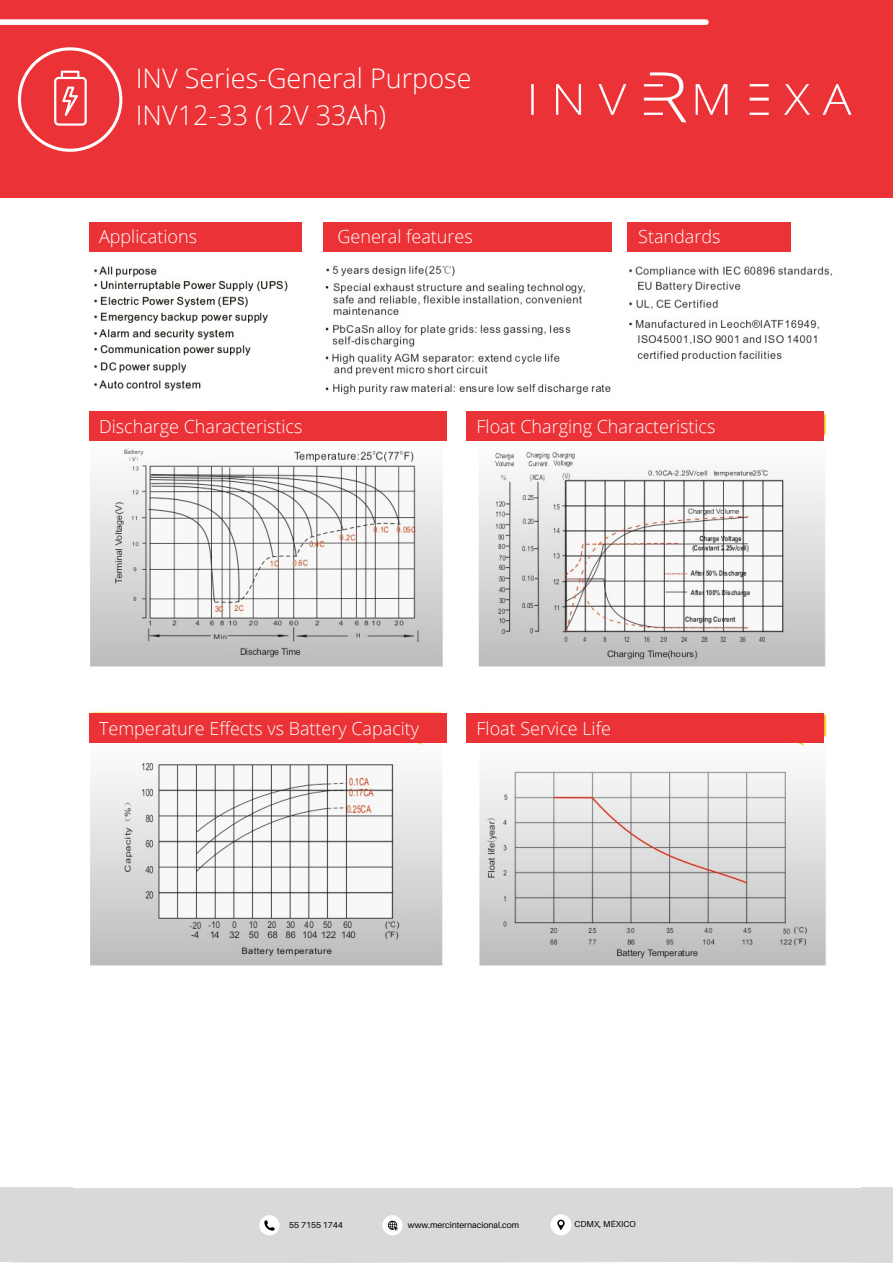
<style>
.page{position:relative;width:893px;height:1264px;background:#fff}
.page>*{position:absolute;margin:0;border:0;box-sizing:border-box;transform-origin:0 0}
.t1{font:300 27px "Open Sans";color:#fff}
.t2{font:300 18px "Open Sans";color:#fff}
.t3{font:8.55px "Aileron";color:#000}
</style>
<div class="page">
<img style="left:88px;top:222px;width:744px;height:744px">
<div style="left:0;top:0;width:892px;height:198px;background:#eb3237"></div>
<div style="left:73px;top:226px;width:767px;height:35px;background:#fff"></div>
<div style="left:89px;top:222px;width:212px;height:29px;background:#eb3237"></div>
<div style="left:323px;top:222px;width:288px;height:29px;background:#eb3237"></div>
<div style="left:627px;top:222px;width:163px;height:29px;background:#eb3237"></div>
<svg style="left:18px;top:47px;width:104px;height:105px"></svg>
<svg style="left:0;top:19px;width:708px;height:6px;background:#fdf2f2"></svg>
<img style="left:531px;top:72px;width:321px;height:51px">
<div style="left:0;top:1187px;width:892px;height:75px;background:#d9d9d9"></div>
<img style="left:259px;top:1215px;width:21px;height:21px">
<img style="left:550px;top:1214px;width:22px;height:22px">
<img style="left:382px;top:1215px;width:21px;height:21px">
<div style="left:89px;top:411px;width:734px;height:37px;background:#fff"></div>
<div style="left:89px;top:411px;width:357px;height:30px;background:#eb3237"></div>
<div style="left:467px;top:411px;width:356px;height:30px;background:#eb3237"></div>
<div style="left:89px;top:713px;width:357px;height:30px;background:#eb3237"></div>
<div style="left:467px;top:713px;width:356px;height:30px;background:#eb3237"></div>
<p class="t1" style="left:136px;top:59px;width:337px">INV Series-General Purpose</p>
<p class="t1" style="left:136px;top:97px;width:252px">INV12-33 (12V 33Ah)</p>
<p class="t2" style="left:99px;top:224px;width:99px">Applications</p>
<p class="t2" style="left:337px;top:224px;width:137px">General features</p>
<p class="t2" style="left:638px;top:224px;width:84px">Standards</p>
<p class="t2" style="left:99px;top:414px;width:205px">Discharge Characteristics</p>
<p class="t2" style="left:476px;top:414px;width:240px">Float Charging Characteristics</p>
<p class="t2" style="left:99px;top:716px;width:321px">Temperature Effects vs Battery Capacity</p>
<p class="t2" style="left:476px;top:716px;width:136px">Float Service Life</p>
<p class="t3" style="left:289px;top:1219px;width:55px">55 7155 1744</p>
<p class="t3" style="left:408px;top:1219px;width:113px">www.mercinternacional.com</p>
<p class="t3" style="left:574px;top:1218px;width:63px">CDMX, MÉXICO</p>
</div>
